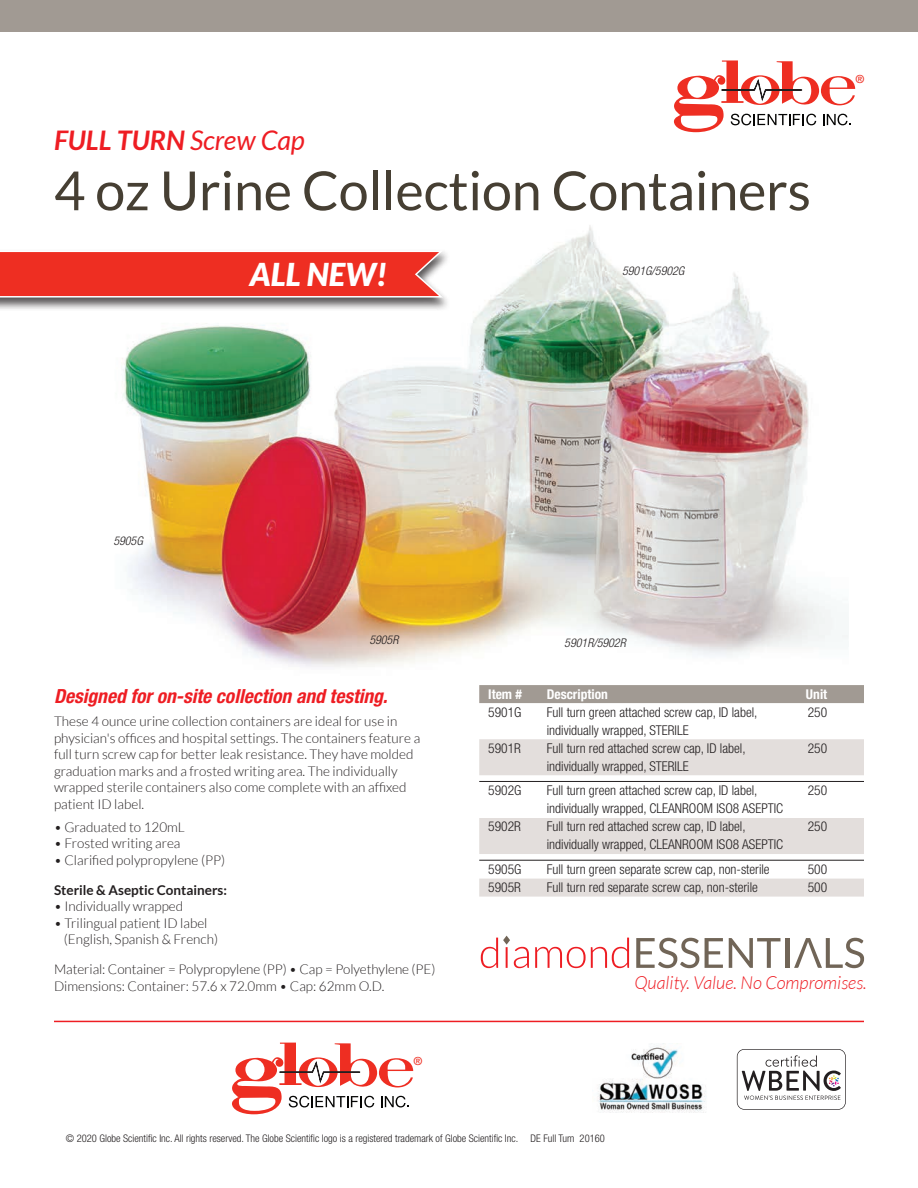
<style>
.page{position:relative;width:918px;height:1188px;background:#fff}
.page>*{position:absolute;margin:0;border:0;box-sizing:border-box;transform-origin:0 0}
.t1{font:54px "Lato";letter-spacing:-.005em;color:#463f33}
.t2{font:italic 900 31.5px "Lato";color:#fff}
.t3{font:italic 700 27px "Lato";color:#ee1d23}
.t4{font:italic 700 condensed 19.5px "Helvetica Neue";color:#ee1d23}
.t5{font:italic 300 18px "Lato";color:#ee1d23}
.t6{font:300 13.5px/16.5px "Lato";color:#231f20}
.t7{font:300 condensed 13.5px "Helvetica Neue";color:#231f20}
.t8{font:700 13.5px "Lato";color:#231f20}
.t9{font:700 condensed 13.5px "Helvetica Neue";color:#fff}
.t10{font:italic 300 condensed 12px "Helvetica Neue";color:#231f20}
.t11{font:500 11.25px "Helvetica Neue";color:#ee2e22}
.t12{font:300 condensed 10.5px "Helvetica Neue";color:#231f20}
.s1{font-weight:400}
</style>
<div class="page">
<div style="left:0;top:0;width:918px;height:31px;background:#a19a93"></div>
<svg style="left:674px;top:60px;width:181px;height:66px"></svg>
<img style="left:597px;top:1046px;width:109px;height:66px">
<svg style="left:232px;top:1043px;width:181px;height:71px"></svg>
<hr style="left:54px;top:1021px;width:810px;height:1px;background:#ee1d23">
<svg style="left:737px;top:1049px;width:109px;height:61px"></svg>
<img style="left:122px;top:225px;width:726px;height:442px">
<svg style="left:480px;top:936px;width:385px;height:33px"></svg>
<div style="left:42px;top:118px;width:780px;height:106px;background:#fff"></div>
<div style="left:479px;top:685px;width:385px;height:18px;background:#a19a93"></div>
<div style="left:479px;top:739px;width:385px;height:36px;background:#e3dedc"></div>
<hr style="left:479px;top:781px;width:385px;height:1px;background:#231f20">
<div style="left:479px;top:818px;width:385px;height:36px;background:#e3dedc"></div>
<hr style="left:479px;top:860px;width:385px;height:1px;background:#231f20">
<div style="left:479px;top:879px;width:385px;height:18px;background:#e3dedc"></div>
<div style="left:0;top:249px;width:451px;height:63px;background:#231f20;opacity:.75"></div>
<svg style="left:0;top:250px;width:445px;height:48px;background:#ec4338"></svg>
<h3 class="t3" style="left:54px;top:125px;width:252px">FULL TURN <span class="s1">Screw Cap</span></h3>
<h1 class="t1" style="left:54px;top:161px;width:759px">4 oz Urine Collection Containers</h1>
<h2 class="t2" style="left:250px;top:256px;width:139px">ALL NEW!</h2>
<p class="t10" style="left:622px;top:264px;width:64px">5901G/5902G</p>
<p class="t11" style="left:855px;top:72px;width:10px">®</p>
<p class="t10" style="left:113px;top:533px;width:31px">5905G</p>
<p class="t10" style="left:369px;top:633px;width:31px">5905R</p>
<p class="t10" style="left:564px;top:636px;width:63px">5901R/5902R</p>
<h3 class="t4" style="left:54px;top:684px;width:335px">Designed for on-site collection and testing.</h3>
<p class="t6" style="left:54px;top:713px;width:368px">These 4 ounce urine collection containers are ideal for use in physician's offices and hospital settings. The containers feature a full turn screw cap for better leak resistance. They have molded graduation marks and a frosted writing area. The individually wrapped sterile containers also come complete with an affixed patient ID label.</p>
<p class="t6" style="left:54px;top:819px;width:132px">• Graduated to 120mL</p>
<p class="t6" style="left:54px;top:835px;width:128px">• Frosted writing area</p>
<p class="t6" style="left:54px;top:852px;width:173px">• Clarified polypropylene (PP)</p>
<p class="t8" style="left:54px;top:882px;width:174px">Sterile &amp; Aseptic Containers:</p>
<p class="t6" style="left:54px;top:898px;width:131px">• Individually wrapped</p>
<p class="t6" style="left:64px;top:915px;width:156px;text-indent:-10px">• Trilingual patient ID label (English, Spanish &amp; French)</p>
<p class="t6" style="left:54px;top:961px;width:383px">Material: Container = Polypropylene (PP) • Cap = Polyethylene (PE)<br>Dimensions: Container: 57.6 x 72.0mm • Cap: 62mm O.D.</p>
<h3 class="t5" style="left:634px;top:973px;width:234px">Quality. Value. No Compromises.</h3>
<p class="t9" style="left:488px;top:686px;width:35px">Item #</p>
<p class="t9" style="left:547px;top:686px;width:63px">Description</p>
<p class="t9" style="left:806px;top:686px;width:23px">Unit</p>
<p class="t7" style="left:488px;top:704px;width:35px">5901G</p>
<p class="t7" style="left:547px;top:704px;width:212px">Full turn green attached screw cap, ID label,</p>
<p class="t7" style="left:808px;top:704px;width:21px">250</p>
<p class="t7" style="left:547px;top:722px;width:144px">individually wrapped, STERILE</p>
<p class="t7" style="left:488px;top:740px;width:34px">5901R</p>
<p class="t7" style="left:547px;top:740px;width:200px">Full turn red attached screw cap, ID label,</p>
<p class="t7" style="left:808px;top:740px;width:21px">250</p>
<p class="t7" style="left:547px;top:758px;width:144px">individually wrapped, STERILE</p>
<p class="t7" style="left:488px;top:783px;width:35px">5902G</p>
<p class="t7" style="left:547px;top:783px;width:212px">Full turn green attached screw cap, ID label,</p>
<p class="t7" style="left:808px;top:783px;width:21px">250</p>
<p class="t7" style="left:547px;top:801px;width:238px">individually wrapped, CLEANROOM ISO8 ASEPTIC</p>
<p class="t7" style="left:488px;top:819px;width:34px">5902R</p>
<p class="t7" style="left:547px;top:819px;width:200px">Full turn red attached screw cap, ID label,</p>
<p class="t7" style="left:808px;top:819px;width:21px">250</p>
<p class="t7" style="left:547px;top:837px;width:238px">individually wrapped, CLEANROOM ISO8 ASEPTIC</p>
<p class="t7" style="left:488px;top:862px;width:35px">5905G</p>
<p class="t7" style="left:547px;top:862px;width:224px">Full turn green separate screw cap, non-sterile</p>
<p class="t7" style="left:808px;top:862px;width:21px">500</p>
<p class="t7" style="left:488px;top:880px;width:34px">5905R</p>
<p class="t7" style="left:547px;top:880px;width:213px">Full turn red separate screw cap, non-sterile</p>
<p class="t7" style="left:808px;top:880px;width:21px">500</p>
<p class="t11" style="left:413px;top:1054px;width:10px">®</p>
<p class="t12" style="left:66px;top:1132px;width:540px">© 2020 Globe Scientific Inc. All rights reserved. The Globe Scientific logo is a registered trademark of Globe Scientific Inc. DE Full Turn 20160</p>
</div>
